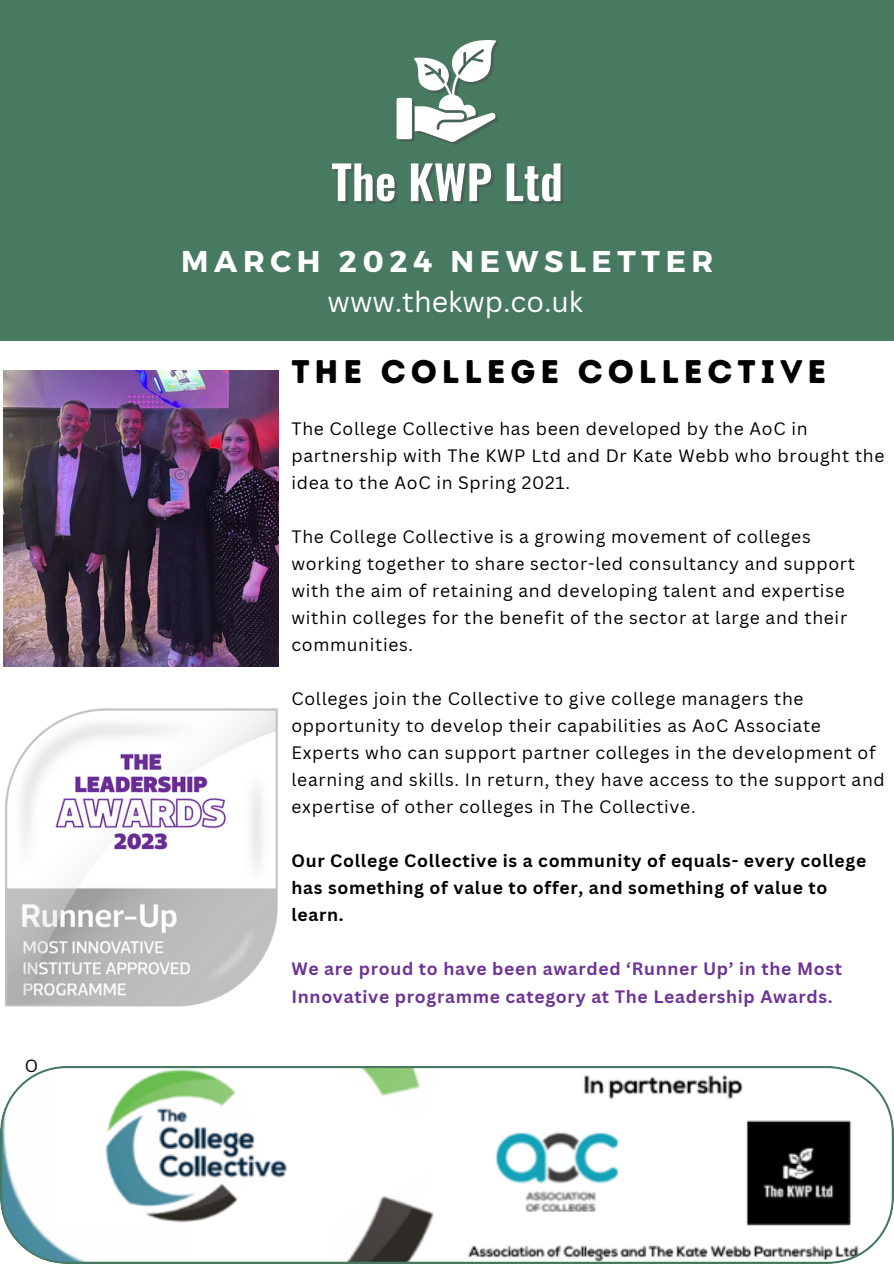
<style>
.page{position:relative;width:894px;height:1264px;background:#fff}
.page>*{position:absolute;margin:0;border:0;box-sizing:border-box;transform-origin:0 0}
.t1{font:32.7px "Intro Rust Base";letter-spacing:.15em;color:#000}
.t2{font:700 30px "Montserrat";letter-spacing:.19em;color:#fff}
.t3{font:28.5px "Canva Sans";color:#fff}
.t4{font:17.55px/27px "Canva Sans";letter-spacing:.04em;color:#000}
.t5{font:700 17.55px/27px "Canva Sans";letter-spacing:.04em;color:#000}
.t6{font:700 17.55px/27px "Canva Sans";letter-spacing:.04em;color:#6d3397}
.t7{font:17.25px "Canva Sans";color:#000}
</style>
<div class="page">
<div style="left:0;top:0;width:893px;height:340px;background:#487961"></div>
<img style="left:4px;top:371px;width:274px;height:296px">
<img style="left:5px;top:708px;width:273px;height:299px">
<svg style="left:0;top:1066px;width:893px;height:197px"></svg>
<img style="left:332px;top:41px;width:230px;height:163px">
<p class="t7" style="left:25px;top:1053px;width:15px">O</p>
<p class="t2" style="left:181px;top:242px;width:533px">MARCH 2024 NEWSLETTER</p>
<p class="t3" style="left:327px;top:281px;width:257px">www.thekwp.co.uk</p>
<h3 class="t1" style="left:291px;top:351px;width:536px">THE COLLEGE COLLECTIVE</h3>
<h2 class="t4" style="left:291px;top:415px;width:594px">The College Collective has been developed by the AoC in partnership with The KWP Ltd and Dr Kate Webb who brought the idea to the AoC in Spring 2021.</h2>
<p class="t4" style="left:291px;top:523px;width:565px">The College Collective is a growing movement of colleges working together to share sector-led consultancy and support with the aim of retaining and developing talent and expertise within colleges for the benefit of the sector at large and their communities.</p>
<p class="t4" style="left:291px;top:685px;width:594px">Colleges join the Collective to give college managers the opportunity to develop their capabilities as AoC Associate Experts who can support partner colleges in the development of learning and skills. In return, they have access to the support and expertise of other colleges in The Collective.</p>
<p class="t5" style="left:291px;top:847px;width:576px">Our College Collective is a community of equals- every college has something of value to offer, and something of value to learn.</p>
<h4 class="t6" style="left:291px;top:955px;width:552px">We are proud to have been awarded ‘Runner Up’ in the Most<br>Innovative programme category at The Leadership Awards.</h4>
</div>
